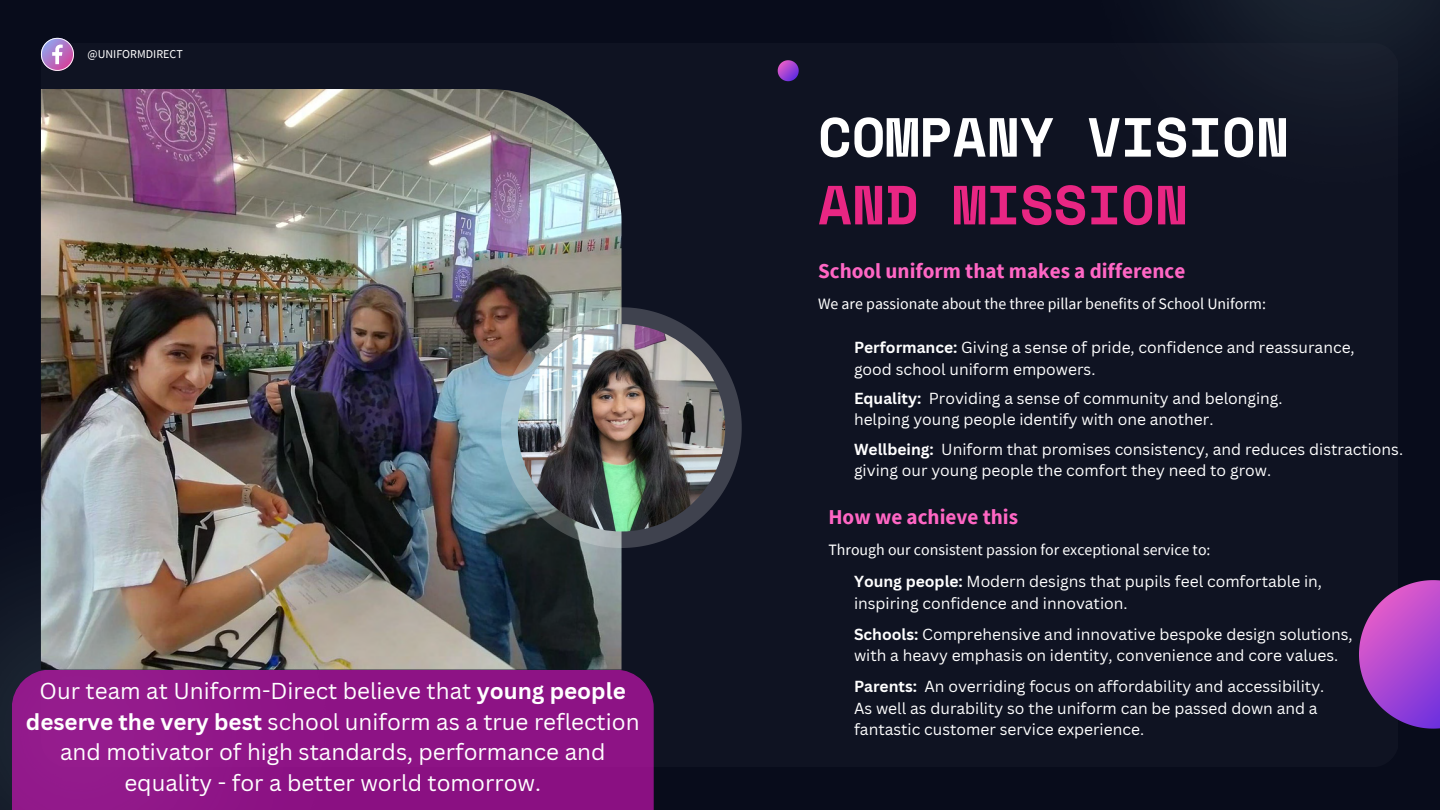
<style>
.page{position:relative;width:1440px;height:810px;background:#080c1b}
.page>*{position:absolute;margin:0;border:0;box-sizing:border-box;transform-origin:0 0}
.t1{font:700 55px "Space Mono";color:#fff}
.t2{font:700 55px "Space Mono";color:#e82683}
.t3{font:22.4px/30.7px "Canva Sans";color:#fff;text-align:center}
.t4{font:700 21.1px "Source Sans Pro";color:#ff66c4}
.t5{font:15.9px "Source Sans Pro";color:#fff}
.t6{font:15.6px/21.4px "Canva Sans";color:#fff}
.t7{font:12px "Source Sans Pro";color:#fff}
.s1{font-weight:700}
</style>
<div class="page">
<div style="left:1195px;top:0;width:245px;height:81px;background:#161d2b"></div>
<img style="left:0;top:435px;width:41px;height:375px">
<svg style="left:653px;top:43px;width:745px;height:723px"></svg>
<svg style="left:1359px;top:580px;width:81px;height:149px"></svg>
<img style="left:41px;top:89px;width:581px;height:581px">
<svg style="left:501px;top:307px;width:241px;height:241px"></svg>
<img style="left:518px;top:324px;width:207px;height:207px;border-radius:50%">
<svg style="left:778px;top:60px;width:21px;height:21px"></svg>
<div style="left:12px;top:670px;width:641px;height:140px;background:#8d1385"></div>
<svg style="left:41px;top:38px;width:33px;height:33px"></svg>
<p class="t7" style="left:88px;top:46px;width:97px">@UNIFORMDIRECT</p>
<h2 class="t3" style="left:26px;top:675px;width:615px">Our team at Uniform-Direct believe that <span class="s1">young people deserve the very best</span> school uniform as a true reflection and motivator of high standards, performance and equality - for a better world tomorrow.</h2>
<h1 class="t1" style="left:818px;top:95px;width:473px">COMPANY VISION</h1>
<h1 class="t2" style="left:818px;top:163px;width:372px">AND MISSION</h1>
<h3 class="t4" style="left:818px;top:257px;width:369px">School uniform that makes a difference</h3>
<p class="t5" style="left:818px;top:294px;width:449px">We are passionate about the three pillar benefits of School Uniform:</p>
<p class="t6" style="left:854px;top:337px;width:502px;line-height:21px"><span class="s1">Performance:</span> Giving a sense of pride, confidence and reassurance, good school uniform empowers.</p>
<p class="t6" style="left:854px;top:387px;width:430px;line-height:21px"><span class="s1">Equality:</span> Providing a sense of community and belonging. helping young people identify with one another.</p>
<p class="t6" style="left:854px;top:439px;width:551px;line-height:21px"><span class="s1">Wellbeing:</span> Uniform that promises consistency, and reduces distractions. giving our young people the comfort they need to grow.</p>
<h3 class="t4" style="left:828px;top:503px;width:191px">How we achieve this</h3>
<p class="t5" style="left:828px;top:539px;width:384px">Through our consistent passion for exceptional service to:</p>
<p class="t6" style="left:854px;top:571px;width:470px"><span class="s1">Young people:</span> Modern designs that pupils feel comfortable in, inspiring confidence and innovation.</p>
<p class="t6" style="left:854px;top:623px;width:500px"><span class="s1">Schools:</span> Comprehensive and innovative bespoke design solutions, with a heavy emphasis on identity, convenience and core values.</p>
<p class="t6" style="left:854px;top:675px;width:472px"><span class="s1">Parents:</span> An overriding focus on affordability and accessibility.<br>As well as durability so the uniform can be passed down and a fantastic customer service experience.</p>
</div>
